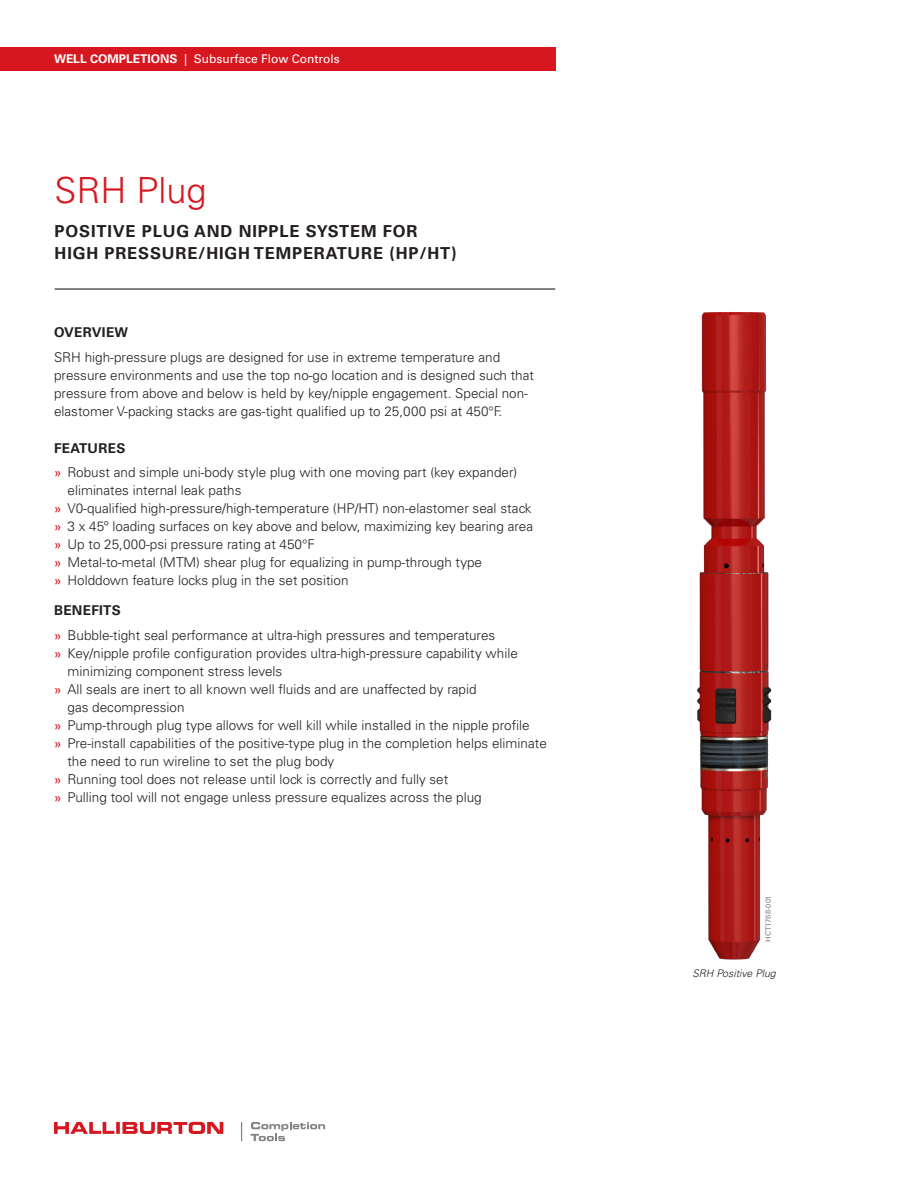
<style>
.page{position:relative;width:918px;height:1188px;background:#fff}
.page>*{position:absolute;margin:0;border:0;box-sizing:border-box;transform-origin:0 0}
.Case_Study_Title___2{font:300 36px "Univers LT Std";color:#d7171f}
.Subhead{font:700 16.5px/22.5px "Univers LT Std";letter-spacing:.05em;color:#231f20}
.Body{font:300 13.5px/18px "Univers LT Std";color:#231f20}
.Body_Subhead{font:700 13.5px "Univers LT Std";letter-spacing:.025em;color:#231f20}
.t1{font:12px "Univers LT Std";color:#fff}
.t2{font:700 12px "Univers LT Std";color:#fff}
.t3{font:italic 300 10.5px "Univers LT Std";color:#231f20}
.HAL_Number{font:7.5px "Univers LT Std";color:#808285}
.s1{font-weight:700}
.s2{font-weight:400;color:#d7171f}
</style>
<div class="page">
<hr style="left:55px;top:288px;width:500px;height:2px;background:#231f20">
<img style="left:697px;top:312px;width:75px;height:648px">
<div style="left:0;top:47px;width:555px;height:23px;background:#d7171f"></div>
<svg style="left:54px;top:1122px;width:169px;height:12px"></svg>
<svg style="left:251px;top:1122px;width:74px;height:19px"></svg>
<svg style="left:241px;top:1122px;width:1px;height:19px"></svg>
<p class="t1" style="left:54px;top:51px;width:313px"><span class="s1">WELL COMPLETIONS</span> | Level 2 Capabi ity (if applicable)</p>
<p class="t1" style="left:184px;top:51px;width:157px">| Subsurface Flow Controls</p>
<p class="t2" style="left:54px;top:51px;width:119px">LEVEL 1 CAPABILITY</p>
<p class="Case_Study_Title___2" style="left:55px;top:169px;width:154px">SRH Plug</p>
<p class="Subhead" style="left:55px;top:220px;width:404px">POSITIVE PLUG AND NIPPLE SYSTEM FOR<br>HIGH PRESSURE/HIGH TEMPERATURE (HP/HT)</p>
<p class="Body_Subhead" style="left:54px;top:324px;width:76px">OVERVIEW</p>
<p class="Body" style="left:54px;top:348px;width:482px">SRH high-pressure plugs are designed for use in extreme temperature and pressure environments and use the top no-go location and is designed such that pressure from above and below is held by key/nipple engagement. Special non&shy;elastomer V-packing stacks are gas-tight qualified up to 25,000 psi at 450°F.</p>
<p class="Body_Subhead" style="left:54px;top:440px;width:73px">FEATURES</p>
<p class="Body" style="left:68px;top:464px;width:451px;text-indent:-14px"><span class="s2">»</span> Robust and simple uni-body style plug with one moving part (key expander) eliminates internal leak paths</p>
<p class="Body" style="left:54px;top:500px;width:479px"><span class="s2">»</span> V0-qualified high-pressure/high-temperature (HP/HT) non-elastomer seal stack</p>
<p class="Body" style="left:54px;top:518px;width:481px"><span class="s2">»</span> 3 x 45º loading surfaces on key above and below, maximizing key bearing area</p>
<p class="Body" style="left:54px;top:536px;width:263px"><span class="s2">»</span> Up to 25,000-psi pressure rating at 450°F</p>
<p class="Body" style="left:54px;top:554px;width:430px"><span class="s2">»</span> Metal-to-metal (MTM) shear plug for equalizing in pump-through type</p>
<p class="Body" style="left:54px;top:572px;width:296px"><span class="s2">»</span> Holddown feature locks plug in the set position</p>
<p class="Body_Subhead" style="left:54px;top:603px;width:68px">BENEFITS</p>
<p class="Body" style="left:54px;top:626px;width:443px"><span class="s2">»</span> Bubble-tight seal performance at ultra-high pressures and temperatures</p>
<p class="Body" style="left:68px;top:644px;width:452px;text-indent:-14px"><span class="s2">»</span> Key/nipple profile configuration provides ultra-high-pressure capability while minimizing component stress levels</p>
<p class="Body" style="left:68px;top:680px;width:411px;text-indent:-14px"><span class="s2">»</span> All seals are inert to all known well fluids and are unaffected by rapid gas decompression</p>
<p class="Body" style="left:54px;top:716px;width:477px"><span class="s2">»</span> Pump-through plug type allows for well kill while installed in the nipple profile</p>
<p class="Body" style="left:68px;top:734px;width:481px;text-indent:-14px"><span class="s2">»</span> Pre-install capabilities of the positive-type plug in the completion helps eliminate the need to run wireline to set the plug body</p>
<p class="Body" style="left:54px;top:770px;width:396px"><span class="s2">»</span> Running tool does not release until lock is correctly and fully set</p>
<p class="Body" style="left:54px;top:788px;width:429px"><span class="s2">»</span> Pulling tool will not engage unless pressure equalizes across the plug</p>
<p class="HAL_Number" style="left:764px;top:942px;width:48px;rotate:-90deg">HCT1768-001</p>
<p class="t3" style="left:693px;top:967px;width:85px">SRH Positive Plug</p>
</div>
